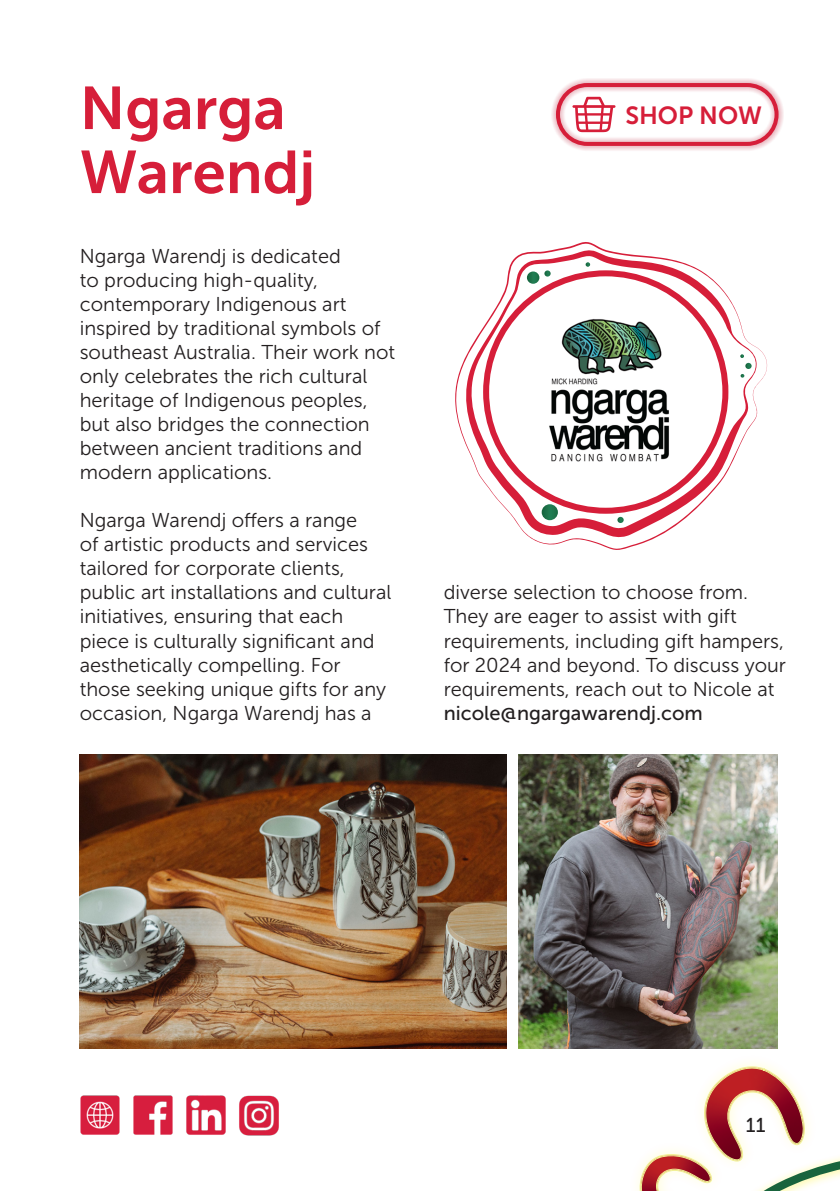
<style>
.page{position:relative;width:840px;height:1191px;background:#fff}
.page>*{position:absolute;margin:0;border:0;box-sizing:border-box;transform-origin:0 0}
.t1{font:60px/64px "Museo Sans 700";color:#d61e39}
.t2{font:24.8px "Museo Sans 700";color:#d61e39}
.t3{font:20px/24px "Museo Sans 300";color:#231f20}
.t4{font:20px "Museo Sans 500";color:#231f20}
</style>
<div class="page">
<img style="left:133px;top:1095px;width:40px;height:40px">
<img style="left:80px;top:1095px;width:40px;height:40px">
<img style="left:186px;top:1095px;width:40px;height:40px">
<img style="left:239px;top:1095px;width:40px;height:40px">
<svg style="left:551px;top:78px;width:232px;height:73px"></svg>
<div style="left:555px;top:83px;width:223px;height:63px;border:4px solid #d61e39;border-radius:29px"></div>
<img style="left:80px;top:754px;width:426px;height:294px">
<img style="left:518px;top:754px;width:259px;height:294px">
<svg style="left:569px;top:1031px;width:209px;height:160px"></svg>
<svg style="left:639px;top:1065px;width:200px;height:126px"></svg>
<svg style="left:455px;top:242px;width:311px;height:308px"></svg>
<h1 class="t1" style="left:80px;top:76px;width:237px">Ngarga<br>Warendj</h1>
<p class="t3" style="left:80px;top:245px;width:317px">Ngarga Warendj is dedicated<br>to producing high-quality, contemporary Indigenous art inspired by traditional symbols of southeast Australia. Their work not only celebrates the rich cultural heritage of Indigenous peoples, but also bridges the connection between ancient traditions and modern applications.</p>
<p class="t3" style="left:80px;top:509px;width:313px">Ngarga Warendj offers a range<br>of artistic products and services tailored for corporate clients, public art installations and cultural initiatives, ensuring that each piece is culturally significant and aesthetically compelling. For those seeking unique gifts for any occasion, Ngarga Warendj has a</p>
<p class="t2" style="left:625px;top:101px;width:138px">SHOP NOW</p>
<p class="t3" style="left:443px;top:581px;width:343px">diverse selection to choose from.<br>They are eager to assist with gift requirements, including gift hampers, for 2024 and beyond. To discuss your requirements, reach out to Nicole at</p>
<p class="t4" style="left:443px;top:701px;width:260px">nicole@ngargawarendj.com</p>
<p class="t4" style="left:745px;top:1114px;width:21px">11</p>
</div>
